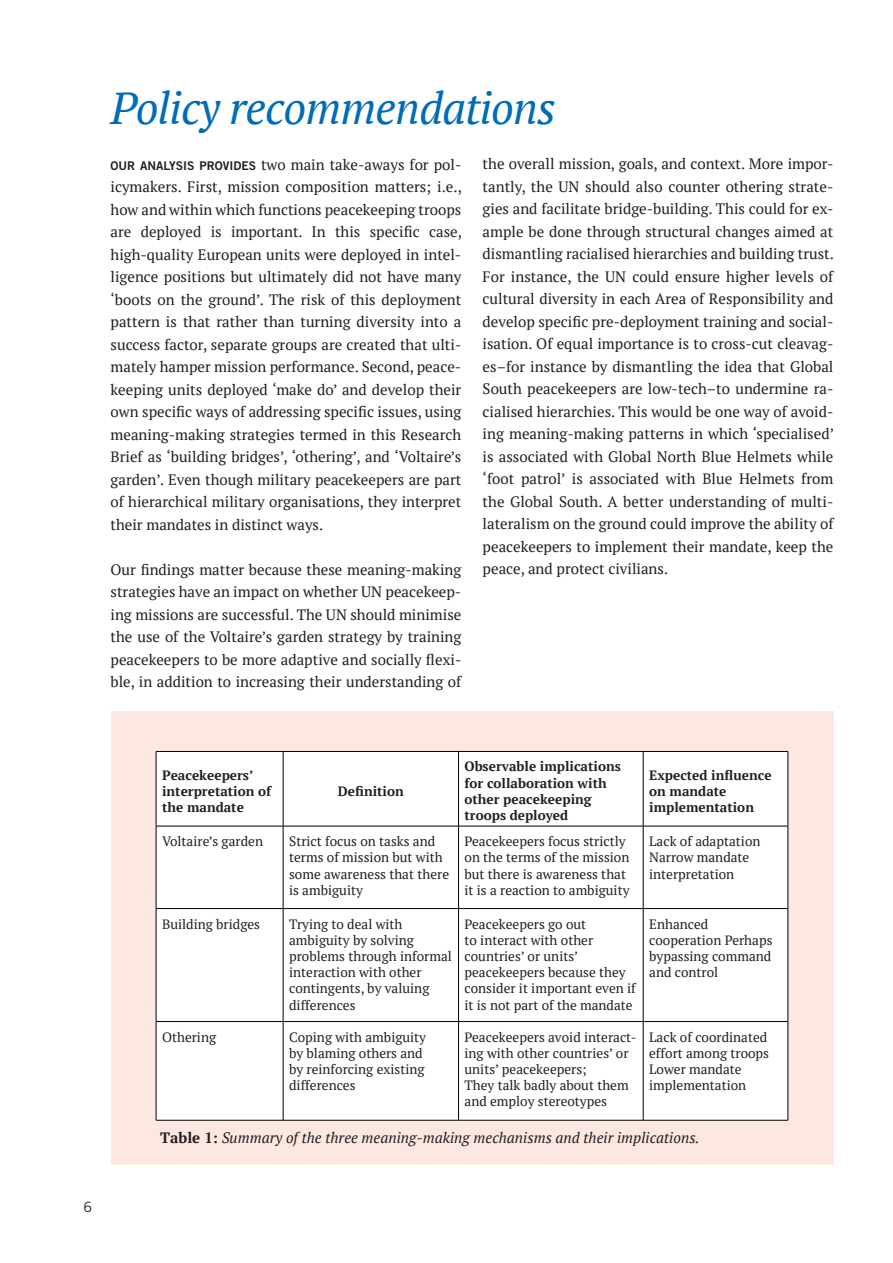
<style>
.page{position:relative;width:893px;height:1263px;background:#fff}
.page>*{position:absolute;margin:0;border:0;box-sizing:border-box;transform-origin:0 0}
.t1{font:italic 45px "PT Serif";letter-spacing:-.02em;color:#006cb7}
.t2{font:15px/22.5px "PT Serif";color:#231f20;text-align:justify}
.t3{font:italic 15px "PT Serif";color:#231f20}
.t4{font:14.25px "Trade Gothic LT Std";color:#231f20}
.t5{font:13.5px/16.2px "PT Serif";color:#231f20}
.t6{font:700 13.5px/16.2px "PT Serif";color:#231f20}
.s1{font-family:"Trade Gothic LT Std Bd 2";font-size:12px}
.s2{font-weight:700;font-style:normal}
</style>
<div class="page">
<div style="left:111px;top:711px;width:722px;height:454px;background:#fde7e1"></div>
<div style="left:157px;top:752px;width:631px;height:368px;background:#fff"></div>
<hr style="left:156px;top:751px;width:127px;height:1px;background:#000">
<hr style="left:156px;top:752px;width:1px;height:74px;background:#000">
<hr style="left:283px;top:751px;width:176px;height:1px;background:#000">
<hr style="left:283px;top:752px;width:1px;height:74px;background:#000">
<hr style="left:459px;top:751px;width:184px;height:1px;background:#000">
<hr style="left:458px;top:752px;width:1px;height:74px;background:#000">
<hr style="left:643px;top:751px;width:145px;height:1px;background:#000">
<hr style="left:643px;top:752px;width:1px;height:74px;background:#000">
<hr style="left:788px;top:752px;width:1px;height:74px;background:#000">
<hr style="left:156px;top:826px;width:127px;height:1px;background:#000">
<hr style="left:156px;top:826px;width:1px;height:82px;background:#000">
<hr style="left:283px;top:826px;width:176px;height:1px;background:#000">
<hr style="left:283px;top:826px;width:1px;height:82px;background:#000">
<hr style="left:459px;top:826px;width:184px;height:1px;background:#000">
<hr style="left:458px;top:826px;width:1px;height:82px;background:#000">
<hr style="left:643px;top:826px;width:145px;height:1px;background:#000">
<hr style="left:643px;top:826px;width:1px;height:82px;background:#000">
<hr style="left:788px;top:826px;width:1px;height:82px;background:#000">
<hr style="left:156px;top:908px;width:127px;height:1px;background:#000">
<hr style="left:156px;top:909px;width:1px;height:112px;background:#000">
<hr style="left:283px;top:908px;width:176px;height:1px;background:#000">
<hr style="left:283px;top:909px;width:1px;height:112px;background:#000">
<hr style="left:459px;top:908px;width:184px;height:1px;background:#000">
<hr style="left:458px;top:909px;width:1px;height:112px;background:#000">
<hr style="left:643px;top:908px;width:145px;height:1px;background:#000">
<hr style="left:643px;top:909px;width:1px;height:112px;background:#000">
<hr style="left:788px;top:909px;width:1px;height:112px;background:#000">
<hr style="left:156px;top:1021px;width:127px;height:1px;background:#000">
<hr style="left:156px;top:1022px;width:1px;height:98px;background:#000">
<hr style="left:283px;top:1021px;width:176px;height:1px;background:#000">
<hr style="left:283px;top:1022px;width:1px;height:98px;background:#000">
<hr style="left:459px;top:1021px;width:184px;height:1px;background:#000">
<hr style="left:458px;top:1022px;width:1px;height:98px;background:#000">
<hr style="left:643px;top:1021px;width:145px;height:1px;background:#000">
<hr style="left:643px;top:1022px;width:1px;height:98px;background:#000">
<hr style="left:788px;top:1022px;width:1px;height:98px;background:#000">
<hr style="left:156px;top:1120px;width:127px;height:1px;background:#000">
<hr style="left:283px;top:1120px;width:176px;height:1px;background:#000">
<hr style="left:459px;top:1120px;width:184px;height:1px;background:#000">
<hr style="left:643px;top:1120px;width:145px;height:1px;background:#000">
<h1 class="t1" style="left:111px;top:79px;width:447px">Policy recommendations</h1>
<p class="t2" style="left:111px;top:153px;width:353px"><span class="s1">OUR ANALYSIS PROVIDES</span> two main take-aways for pol&shy;icymakers. First, mission composition matters; i.e., how and within which functions peacekeeping troops are deployed is important. In this specific case, high-quality European units were deployed in intel&shy;ligence positions but ultimately did not have many ‘boots on the ground’. The risk of this deployment pattern is that rather than turning diversity into a success factor, separate groups are created that ulti&shy;mately hamper mission performance. Second, peace&shy;keeping units deployed ‘make do’ and develop their own specific ways of addressing specific issues, using meaning-making strategies termed in this Research Brief as ‘building bridges’, ‘othering’, and ‘Voltaire’s garden’. Even though military peacekeepers are part of hierarchical military organisations, they interpret their mandates in distinct ways.</p>
<p class="t2" style="left:111px;top:558px;width:352px">Our findings matter because these meaning-making strategies have an impact on whether UN peacekeep&shy;ing missions are successful. The UN should minimise the use of the Voltaire’s garden strategy by training peacekeepers to be more adaptive and socially flexi&shy;ble, in addition to increasing their understanding of</p>
<p class="t2" style="left:483px;top:153px;width:353px">the overall mission, goals, and context. More impor&shy;tantly, the UN should also counter othering strate&shy;gies and facilitate bridge-building. This could for ex&shy;ample be done through structural changes aimed at dismantling racialised hierarchies and building trust.<br>For instance, the UN could ensure higher levels of cultural diversity in each Area of Responsibility and develop specific pre-deployment training and social&shy;isation. Of equal importance is to cross-cut cleavag&shy;es–for instance by dismantling the idea that Global South peacekeepers are low-tech–to undermine ra&shy;cialised hierarchies. This would be one way of avoid&shy;ing meaning-making patterns in which ‘specialised’ is associated with Global North Blue Helmets while ‘foot patrol’ is associated with Blue Helmets from the Global South. A better understanding of multi&shy;lateralism on the ground could improve the ability of peacekeepers to implement their mandate, keep the peace, and protect civilians.</p>
<p class="t4" style="left:84px;top:1198px;width:10px">6</p>
<p class="t6" style="left:162px;top:766px;width:111px">Peacekeepers’ interpretation of the mandate</p>
<p class="t6" style="left:338px;top:783px;width:67px">Definition</p>
<p class="t6" style="left:464px;top:758px;width:158px">Observable implications for collaboration with other peacekeeping troops deployed</p>
<p class="t6" style="left:649px;top:766px;width:124px">Expected influence on mandate implementation</p>
<p class="t5" style="left:162px;top:833px;width:102px">Voltaire’s garden</p>
<p class="t5" style="left:289px;top:833px;width:161px">Strict focus on tasks and terms of mission but with some awareness that there is ambiguity</p>
<p class="t5" style="left:464px;top:833px;width:166px">Peacekeepers focus strictly on the terms of the mission but there is awareness that it is a reaction to ambiguity</p>
<p class="t5" style="left:649px;top:833px;width:113px">Lack of adaptation<br>Narrow mandate interpretation</p>
<p class="t5" style="left:162px;top:915px;width:99px">Building bridges</p>
<p class="t5" style="left:289px;top:915px;width:164px">Trying to deal with ambiguity by solving problems through informal interaction with other contingents, by valuing differences</p>
<p class="t5" style="left:464px;top:915px;width:173px">Peacekeepers go out<br>to interact with other countries’ or units’ peacekeepers because they consider it important even if it is not part of the mandate</p>
<p class="t5" style="left:649px;top:915px;width:125px">Enhanced cooperation Perhaps bypassing command and control</p>
<p class="t5" style="left:162px;top:1028px;width:56px">Othering</p>
<p class="t5" style="left:289px;top:1028px;width:138px">Coping with ambiguity by blaming others and by reinforcing existing differences</p>
<p class="t5" style="left:464px;top:1028px;width:173px">Peacekeepers avoid interact&shy;ing with other countries’ or units’ peacekeepers;<br>They talk badly about them and employ stereotypes</p>
<p class="t5" style="left:649px;top:1028px;width:121px">Lack of coordinated effort among troops<br>Lower mandate implementation</p>
<p class="t3" style="left:160px;top:1128px;width:541px"><span class="s2">Table 1:</span> Summary of the three meaning-making mechanisms and their implications.</p>
</div>
